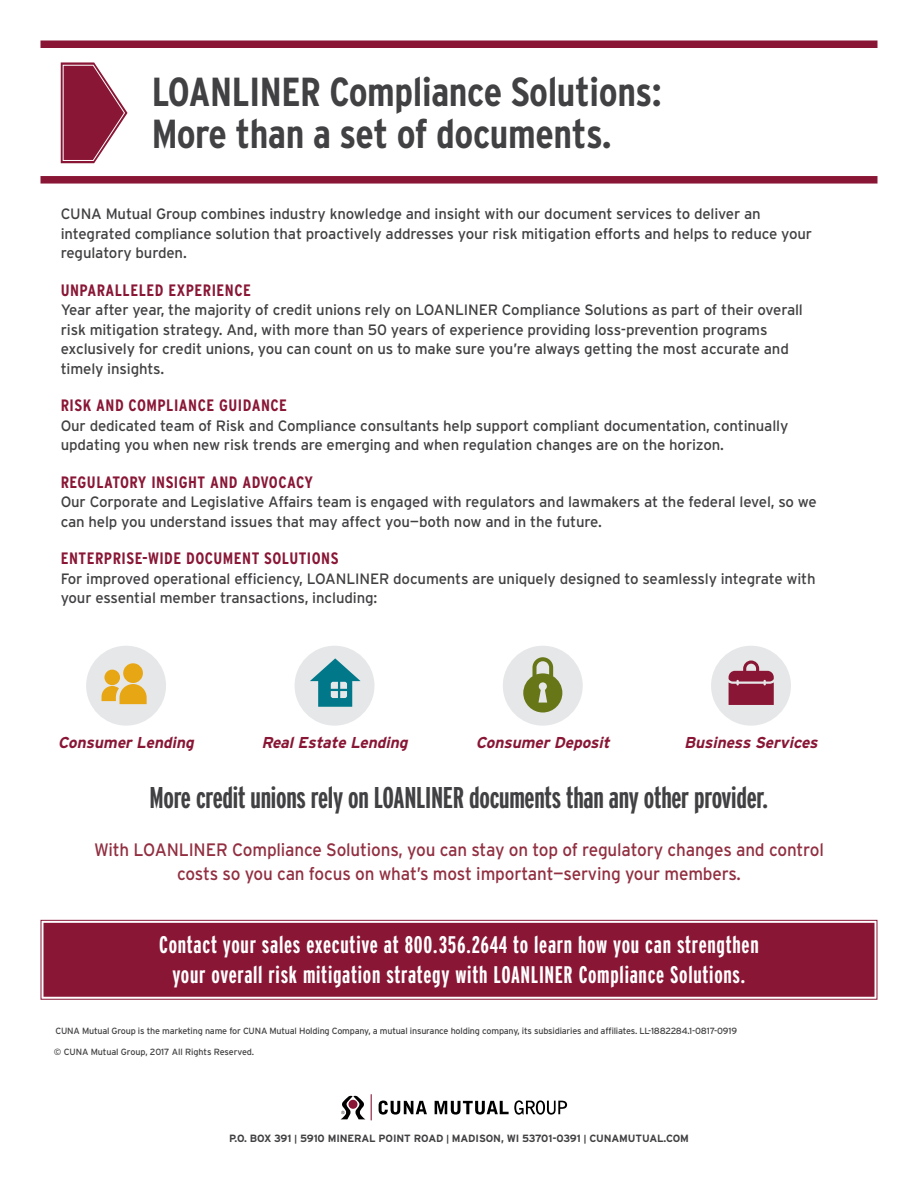
<style>
.page{position:relative;width:918px;height:1188px;background:#fff}
.page>*{position:absolute;margin:0;border:0;box-sizing:border-box;transform-origin:0 0}
.t1{font:700 condensed 40.5px/42px "Interstate";letter-spacing:-.01em;color:#414042}
.t2{font:700 extra-condensed 30px "Interstate";letter-spacing:-.01em;color:#414042}
.t3{font:700 extra-condensed 24px/30px "Interstate";letter-spacing:.03em;color:#fff;text-align:center}
.t4{font:18px/24px "Interstate";letter-spacing:-.01em;color:#922f41;text-align:center;scale:.95 1}
.t5{font:700 condensed 16.5px "Interstate";letter-spacing:.03em;color:#891635}
.t6{font:italic 700 15.75px "Interstate";color:#891635}
.t7{font:15px/19.5px "Interstate";letter-spacing:-.01em;color:#414042}
.t8{font:700 10.5px "Interstate";letter-spacing:-.01em;color:#414042}
.t9{font:9px "Interstate";letter-spacing:-.02em;color:#414042}
.s1{font-size:9px}
</style>
<div class="page">
<div style="left:40px;top:40px;width:838px;height:8px;background:#891635"></div>
<div style="left:40px;top:176px;width:838px;height:8px;background:#891635"></div>
<svg style="left:40px;top:919px;width:838px;height:81px;background:#c38999"></svg>
<div style="left:42px;top:921px;width:834px;height:77px;background:#891635"></div>
<svg style="left:61px;top:62px;width:67px;height:101px"></svg>
<div style="left:711px;top:646px;width:80px;height:80px;background:#e6e7e8;border-radius:50%"></div>
<svg style="left:729px;top:661px;width:45px;height:44px"></svg>
<div style="left:503px;top:646px;width:80px;height:80px;background:#e6e7e8;border-radius:50%"></div>
<svg style="left:523px;top:657px;width:39px;height:56px"></svg>
<div style="left:86px;top:646px;width:80px;height:80px;background:#e6e7e8;border-radius:50%"></div>
<div style="left:104px;top:670px;width:16px;height:15px;background:#e7a614;border-radius:50%"></div>
<div style="left:123px;top:663px;width:20px;height:20px;background:#e7a614;border-radius:50%"></div>
<svg style="left:102px;top:684px;width:45px;height:20px"></svg>
<div style="left:295px;top:646px;width:79px;height:80px;background:#e6e7e8;border-radius:50%"></div>
<svg style="left:310px;top:658px;width:51px;height:49px"></svg>
<svg style="left:371px;top:1094px;width:1px;height:26px"></svg>
<svg style="left:379px;top:1101px;width:48px;height:14px"></svg>
<svg style="left:435px;top:1100px;width:132px;height:15px"></svg>
<svg style="left:341px;top:1096px;width:24px;height:23px"></svg>
<h1 class="t1" style="left:151px;top:70px;width:512px">LOANLINER Compliance Solutions:<br>More than a set of documents.</h1>
<p class="t7" style="left:61px;top:204px;width:753px">CUNA Mutual Group combines industry knowledge and insight with our document services to deliver an integrated compliance solution that proactively addresses your risk mitigation efforts and helps to reduce your regulatory burden.</p>
<p class="t5" style="left:61px;top:280px;width:192px">UNPARALLELED EXPERIENCE</p>
<p class="t7" style="left:61px;top:300px;width:744px">Year after year, the majority of credit unions rely on LOANLINER Compliance Solutions as part of their overall risk mitigation strategy. And, with more than 50 years of experience providing loss-prevention programs exclusively for credit unions, you can count on us to make sure you’re always getting the most accurate and timely insights.</p>
<p class="t5" style="left:61px;top:396px;width:228px">RISK AND COMPLIANCE GUIDANCE</p>
<p class="t7" style="left:61px;top:416px;width:729px">Our dedicated team of Risk and Compliance consultants help support compliant documentation, continually updating you when new risk trends are emerging and when regulation changes are on the horizon.</p>
<p class="t5" style="left:61px;top:472px;width:254px">REGULATORY INSIGHT AND ADVOCACY</p>
<p class="t7" style="left:61px;top:492px;width:758px">Our Corporate and Legislative Affairs team is engaged with regulators and lawmakers at the federal level, so we can help you understand issues that may affect you—both now and in the future.</p>
<p class="t5" style="left:61px;top:549px;width:279px">ENTERPRISE-WIDE DOCUMENT SOLUTIONS</p>
<p class="t7" style="left:61px;top:569px;width:756px">For improved operational efficiency, LOANLINER documents are uniquely designed to seamlessly integrate with your essential member transactions, including:</p>
<p class="t6" style="left:58px;top:733px;width:140px">Consumer Lending</p>
<p class="t6" style="left:261px;top:733px;width:152px">RealEstate Lending</p>
<p class="t6" style="left:476px;top:733px;width:140px">ConsumerDeposit</p>
<p class="t6" style="left:684px;top:733px;width:139px">Business Services</p>
<h2 class="t2" style="left:150px;top:781px;width:620px">More credit unions rely on LOANLINER documents than any other provider.</h2>
<p class="t4" style="left:94px;top:838px;width:770px">With LOANLINER Compliance Solutions, you can stay on top of regulatory changes and control costs so you can focus on what’s most important—serving your members.</p>
<h3 class="t3" style="left:159px;top:929px;width:601px">Contact your sales executive at 800.356.2644 to learn how you can strengthen your overall risk mitigation strategy with LOANLINER Compliance Solutions.</h3>
<p class="t9" style="left:56px;top:1025px;width:683px">CUNA Mutual Group is the marketing name for CUNA Mutual Holding Company, a mutual insurance holding company, its subsidiaries and affiliates. LL-1882284.1-0817-0919</p>
<p class="t9" style="left:54px;top:1047px;width:202px">© CUNA Mutual Group, 2017 All Rights Reserved.</p>
<p class="t8" style="left:229px;top:1132px;width:461px">P.O. BOX 391 <span class="s1">|</span> 5910 MINERAL POINT ROAD <span class="s1">|</span> MADISON, WI 53701-0391 <span class="s1">|</span> CUNAMUTUAL.COM</p>
</div>
